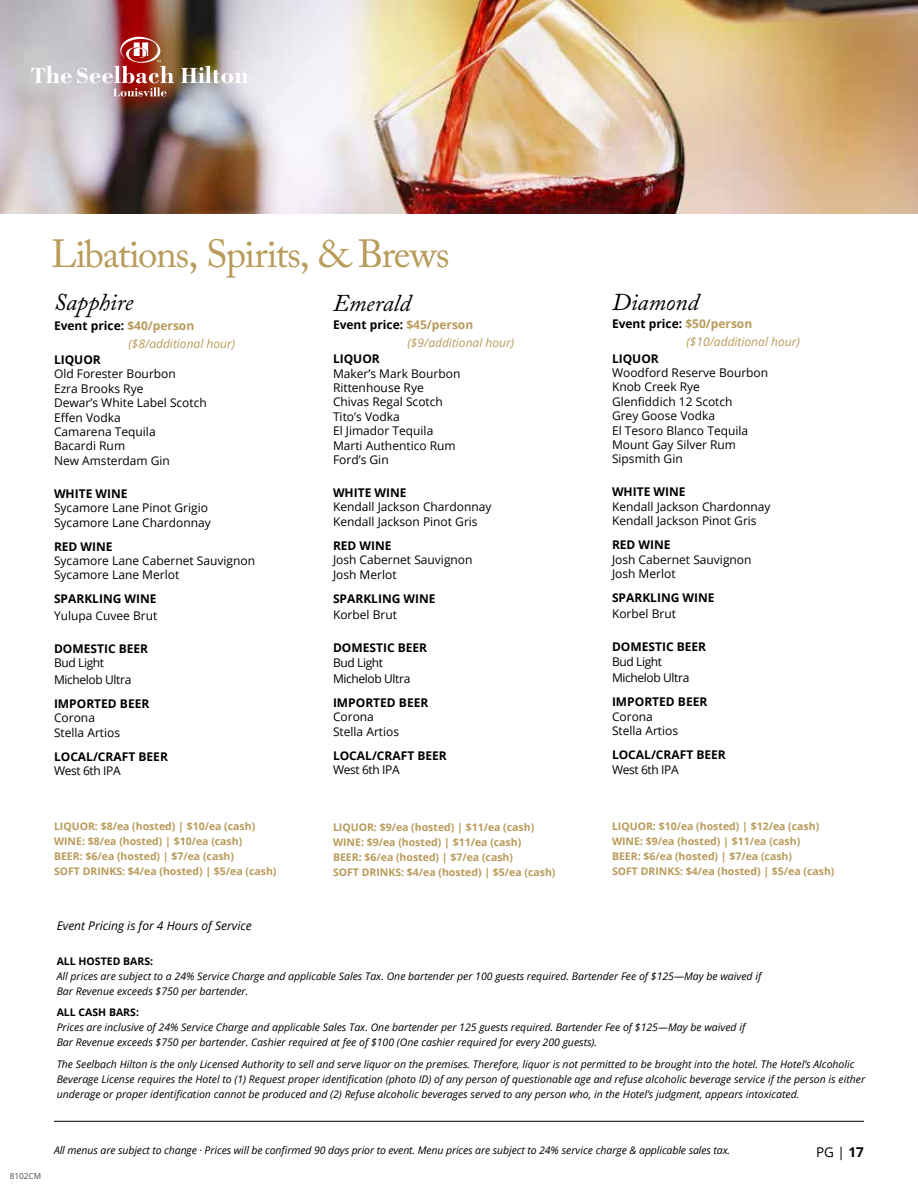
<style>
.page{position:relative;width:918px;height:1188px;background:#fff}
.page>*{position:absolute;margin:0;border:0;box-sizing:border-box;transform-origin:0 0}
.t1{font:39px "Adobe Caslon Pro";letter-spacing:-.035em;color:#b99b5a}
.t2{font:italic 24px "Adobe Caslon Pro";letter-spacing:-.005em;color:#000}
.t3{font:13.5px "Open Sans";color:#000}
.t4{font:12px/14.4px "Open Sans";color:#000}
.t5{font:700 12px "Open Sans";color:#000}
.t6{font:italic 12px/18px "Open Sans";color:#b99b5a}
.t7{font:12px/16.5px "Open Sans";letter-spacing:-.03em;color:#000}
.t8{font:italic 12px "Open Sans";color:#000}
.t9{font:italic 10.5px/15px "Open Sans";color:#000}
.t10{font:700 10.5px/15px "Open Sans";color:#b99b5a}
.t11{font:700 10.5px "Open Sans";color:#000}
.t12{font:8.25px "Open Sans";color:#4d4d4f}
.s1{font-weight:700;font-style:normal;color:#000}
.s2{font-weight:700;font-style:normal}
.s3{font-weight:700}
</style>
<div class="page">
<img style="left:0;top:0;width:918px;height:214px">
<svg style="left:181px;top:66px;width:67px;height:17px"></svg>
<svg style="left:31px;top:37px;width:143px;height:59px;background:#c09e9c"></svg>
<hr style="left:54px;top:1121px;width:810px;height:1px;background:#000">
<h1 class="t1" style="left:51px;top:231px;width:400px">Libations, Spirits, &amp; Brews</h1>
<h2 class="t2" style="left:54px;top:288px;width:81px">Sapphire</h2>
<p class="t6" style="left:129px;top:316px;width:108px;text-indent:-75px"><span class="s1">Event price:</span> <span class="s2">$40/person </span>($8/additional hour)</p>
<p class="t5" style="left:54px;top:351px;width:48px">LIQUOR</p>
<p class="t4" style="left:54px;top:367px;width:154px">Old Forester Bourbon<br>Ezra Brooks Rye<br>Dewar’s White Label Scotch<br>Effen Vodka<br>Camarena Tequila<br>Bacardi Rum<br>New Amsterdam Gin</p>
<p class="t5" style="left:54px;top:485px;width:75px">WHITE WINE</p>
<p class="t4" style="left:54px;top:500px;width:158px">Sycamore Lane Pinot Grigio<br>Sycamore Lane Chardonnay</p>
<p class="t5" style="left:54px;top:538px;width:60px">RED WINE</p>
<p class="t4" style="left:54px;top:553px;width:203px">Sycamore Lane Cabernet Sauvignon<br>Sycamore Lane Merlot</p>
<p class="t5" style="left:54px;top:591px;width:104px">SPARKLING WINE</p>
<p class="t4" style="left:54px;top:608px;width:105px">Yulupa Cuvee Brut</p>
<p class="t5" style="left:54px;top:640px;width:96px">DOMESTIC BEER</p>
<p class="t7" style="left:54px;top:654px;width:79px">Bud Light<br>Michelob Ultra</p>
<p class="t5" style="left:54px;top:695px;width:97px">IMPORTED BEER</p>
<p class="t4" style="left:54px;top:710px;width:68px">Corona<br>Stella Artios</p>
<p class="t5" style="left:54px;top:748px;width:115px">LOCAL/CRAFT BEER</p>
<p class="t7" style="left:54px;top:762px;width:68px">West 6th IPA</p>
<h2 class="t2" style="left:333px;top:288px;width:79px">Emerald</h2>
<p class="t6" style="left:408px;top:315px;width:108px;text-indent:-75px"><span class="s1">Event price:</span> <span class="s2">$45/person </span>($9/additional hour)</p>
<p class="t5" style="left:333px;top:350px;width:48px">LIQUOR</p>
<p class="t4" style="left:333px;top:366px;width:129px">Maker’s Mark Bourbon<br>Rittenhouse Rye<br>Chivas Regal Scotch<br>Tito’s Vodka<br>El Jimador Tequila<br>Marti Authentico Rum<br>Ford’s Gin</p>
<p class="t5" style="left:333px;top:484px;width:75px">WHITE WINE</p>
<p class="t4" style="left:333px;top:500px;width:160px">Kendall Jackson Chardonnay<br>Kendall Jackson Pinot Gris</p>
<p class="t5" style="left:333px;top:537px;width:60px">RED WINE</p>
<p class="t4" style="left:333px;top:552px;width:141px">Josh Cabernet Sauvignon<br>Josh Merlot</p>
<p class="t5" style="left:333px;top:590px;width:104px">SPARKLING WINE</p>
<p class="t4" style="left:333px;top:607px;width:66px">Korbel Brut</p>
<p class="t5" style="left:333px;top:639px;width:96px">DOMESTIC BEER</p>
<p class="t7" style="left:333px;top:654px;width:79px">Bud Light<br>Michelob Ultra</p>
<p class="t5" style="left:333px;top:694px;width:97px">IMPORTED BEER</p>
<p class="t4" style="left:333px;top:710px;width:68px">Corona<br>Stella Artios</p>
<p class="t5" style="left:333px;top:747px;width:115px">LOCAL/CRAFT BEER</p>
<p class="t7" style="left:333px;top:761px;width:68px">West 6th IPA</p>
<h2 class="t2" style="left:612px;top:288px;width:88px">Diamond</h2>
<p class="t6" style="left:687px;top:314px;width:115px;text-indent:-75px"><span class="s1">Event price:</span> <span class="s2">$50/person </span>($10/additional hour)</p>
<p class="t5" style="left:612px;top:350px;width:48px">LIQUOR</p>
<p class="t4" style="left:612px;top:365px;width:158px">Woodford Reserve Bourbon<br>Knob Creek Rye<br>Glenfiddich 12 Scotch<br>Grey Goose Vodka<br>El Tesoro Blanco Tequila<br>Mount Gay Silver Rum<br>Sipsmith Gin</p>
<p class="t5" style="left:612px;top:483px;width:75px">WHITE WINE</p>
<p class="t4" style="left:612px;top:499px;width:160px">Kendall Jackson Chardonnay<br>Kendall Jackson Pinot Gris</p>
<p class="t5" style="left:612px;top:536px;width:60px">RED WINE</p>
<p class="t4" style="left:612px;top:552px;width:141px">Josh Cabernet Sauvignon<br>Josh Merlot</p>
<p class="t5" style="left:612px;top:589px;width:104px">SPARKLING WINE</p>
<p class="t4" style="left:612px;top:607px;width:66px">Korbel Brut</p>
<p class="t5" style="left:612px;top:639px;width:96px">DOMESTIC BEER</p>
<p class="t7" style="left:612px;top:653px;width:79px">Bud Light<br>Michelob Ultra</p>
<p class="t5" style="left:612px;top:693px;width:97px">IMPORTED BEER</p>
<p class="t4" style="left:612px;top:709px;width:68px">Corona<br>Stella Artios</p>
<p class="t5" style="left:612px;top:746px;width:115px">LOCAL/CRAFT BEER</p>
<p class="t7" style="left:612px;top:761px;width:68px">West 6th IPA</p>
<p class="t10" style="left:54px;top:818px;width:224px">LIQUOR: $8/ea (hosted) | $10/ea (cash)<br>WINE: $8/ea (hosted) | $10/ea (cash)<br>BEER: $6/ea (hosted) | $7/ea (cash)<br>SOFT DRINKS: $4/ea (hosted) | $5/ea (cash)</p>
<p class="t10" style="left:333px;top:820px;width:224px">LIQUOR: $9/ea (hosted) | $11/ea (cash)<br>WINE: $9/ea (hosted) | $11/ea (cash)<br>BEER: $6/ea (hosted) | $7/ea (cash)<br>SOFT DRINKS: $4/ea (hosted) | $5/ea (cash)</p>
<p class="t10" style="left:612px;top:818px;width:224px">LIQUOR: $10/ea (hosted) | $12/ea (cash)<br>WINE: $9/ea (hosted) | $11/ea (cash)<br>BEER: $6/ea (hosted) | $7/ea (cash)<br>SOFT DRINKS: $4/ea (hosted) | $5/ea (cash)</p>
<p class="t8" style="left:57px;top:918px;width:197px">Event Pricing is for 4 Hours of Service</p>
<p class="t11" style="left:57px;top:954px;width:98px">ALL HOSTED BARS:</p>
<p class="t9" style="left:57px;top:968px;width:706px">All prices are subject to a 24% Service Charge and applicable Sales Tax. One bartender per 100 guests required. Bartender Fee of $125—May be waived if<br>Bar Revenue exceeds $750 per bartender.</p>
<p class="t11" style="left:57px;top:1005px;width:84px">ALL CASH BARS:</p>
<p class="t9" style="left:57px;top:1019px;width:690px">Prices are inclusive of 24% Service Charge and applicable Sales Tax. One bartender per 125 guests required. Bartender Fee of $125—May be waived if<br>Bar Revenue exceeds $750 per bartender. Cashier required at fee of $100 (One cashier required for every 200 guests).</p>
<p class="t9" style="left:57px;top:1057px;width:810px">The Seelbach Hilton is the only Licensed Authority to sell and serve liquor on the premises. Therefore, liquor is not permitted to be brought into the hotel. The Hotel’s Alcoholic<br>Beverage License requires the Hotel to (1) Request proper identification (photo ID) of any person of questionable age and refuse alcoholic beverage service if the person is either underage or proper identification cannot be produced and (2) Refuse alcoholic beverages served to any person who, in the Hotel’s judgment, appears intoxicated.</p>
<p class="t12" style="left:10px;top:1170px;width:33px">8102CM</p>
<p class="t9" style="left:54px;top:1143px;width:678px">All menus are subject to change · Prices will be confirmed 90 days prior to event. Menu prices are subject to 24% service charge &amp; applicable sales tax.</p>
<p class="t3" style="left:816px;top:1143px;width:49px">PG | <span class="s3">17</span></p>
</div>
